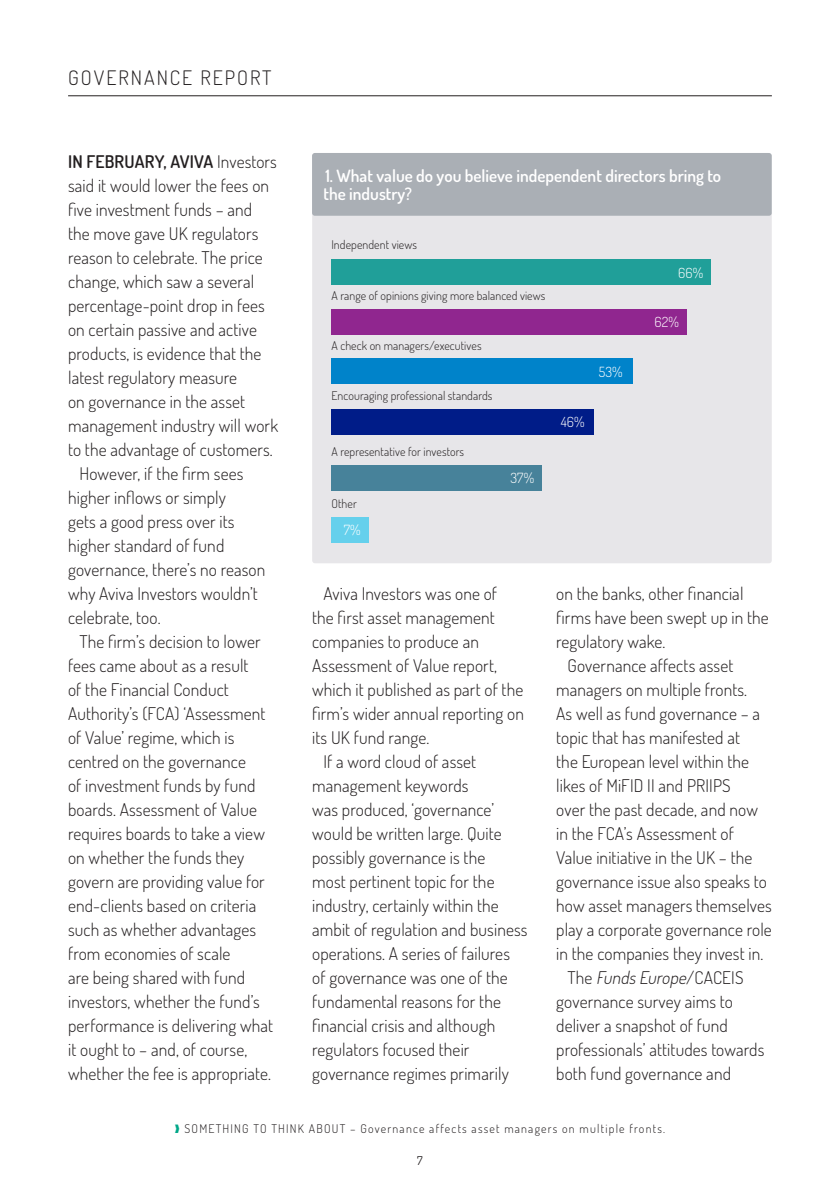
<style>
.page{position:relative;width:840px;height:1191px;background:#fff}
.page>*{position:absolute;margin:0;border:0;box-sizing:border-box;transform-origin:0 0}
.t1{font:300 20px "Dosis";letter-spacing:.1em;color:#231f20}
.t2{font:300 17.6px/24px "Dosis";letter-spacing:.01em;color:#231f20}
.t3{font:600 17px/18px "Dosis";color:#fff}
.t4{font:300 14px "Dosis";letter-spacing:.005em;color:#fff}
.INTERSTATE_FULLY_JUS{font:300 12px "Dosis";letter-spacing:.005em;color:#231f20}
.INTERSTATE_FULLY_JUS-2{font:300 12px "Dosis";letter-spacing:.1em;color:#231f20}
.t5{font:12px "Dosis";color:#231f20}
.s1{font-weight:600}
.s2{font-style:italic}
</style>
<div class="page">
<hr style="left:68px;top:95px;width:703px;height:1px;background:#231f20">
<div style="left:312px;top:211px;width:459px;height:352px;background:#e7e6e9;border-radius:3px"></div>
<div style="left:312px;top:153px;width:459px;height:63px;background:#aaafb5;border-radius:3px"></div>
<div style="left:331px;top:358px;width:302px;height:26px;background:#0083ca"></div>
<div style="left:331px;top:260px;width:379px;height:25px;background:#209f99"></div>
<div style="left:331px;top:309px;width:355px;height:25px;background:#90268f"></div>
<div style="left:331px;top:409px;width:262px;height:26px;background:#001c88"></div>
<div style="left:331px;top:465px;width:210px;height:26px;background:#47829a"></div>
<div style="left:331px;top:517px;width:37px;height:25px;background:#65d0ec"></div>
<p class="t1" style="left:68px;top:65px;width:205px">GOVERNANCE REPORT</p>
<p class="t2" style="left:68px;top:149px;width:211px"><span class="s1">IN FEBRUARY, AVIVA</span> Investors said it would lower the fees on five investment funds – and the move gave UK regulators reason to celebrate. The price change, which saw a several percentage-point drop in fees on certain passive and active products, is evidence that the latest regulatory measure<br>on governance in the asset management industry will work to the advantage of customers.</p>
<p class="t2" style="left:68px;top:461px;width:199px;text-indent:11px">However, if the firm sees higher inflows or simply<br>gets a good press over its higher standard of fund governance, there’s no reason why Aviva Investors wouldn’t celebrate, too.</p>
<p class="t2" style="left:68px;top:629px;width:206px;text-indent:11px">The firm’s decision to lower fees came about as a result<br>of the Financial Conduct<br>Authority’s (FCA) ‘Assessment of Value’ regime, which is centred on the governance<br>of investment funds by fund boards. Assessment of Value requires boards to take a view on whether the funds they govern are providing value for end-clients based on criteria such as whether advantages from economies of scale<br>are being shared with fund investors, whether the fund’s performance is delivering what it ought to – and, of course, whether the fee is appropriate.</p>
<p class="t3" style="left:323px;top:167px;width:399px">1. What value do you believe independent directors bring to the industry?</p>
<p class="INTERSTATE_FULLY_JUS" style="left:331px;top:237px;width:87px">Independent views</p>
<p class="t4" style="left:677px;top:263px;width:26px">66%</p>
<p class="INTERSTATE_FULLY_JUS" style="left:331px;top:288px;width:215px">A range of opinions giving more balanced views</p>
<p class="INTERSTATE_FULLY_JUS" style="left:331px;top:338px;width:151px">A check on managers/executives</p>
<p class="INTERSTATE_FULLY_JUS" style="left:331px;top:388px;width:162px">Encouraging professional standards</p>
<p class="t4" style="left:654px;top:313px;width:26px">62%</p>
<p class="t4" style="left:598px;top:362px;width:25px">53%</p>
<p class="t4" style="left:560px;top:413px;width:25px">46%</p>
<p class="INTERSTATE_FULLY_JUS" style="left:331px;top:444px;width:134px">A representative for investors</p>
<p class="t4" style="left:510px;top:469px;width:25px">37%</p>
<p class="INTERSTATE_FULLY_JUS" style="left:331px;top:495px;width:27px">Other</p>
<p class="t4" style="left:344px;top:521px;width:18px">7%</p>
<p class="t2" style="left:556px;top:581px;width:214px">on the banks, other financial firms have been swept up in the regulatory wake.</p>
<p class="t2" style="left:556px;top:653px;width:217px;text-indent:11px">Governance affects asset managers on multiple fronts.<br>As well as fund governance – a topic that has manifested at<br>the European level within the likes of MiFID II and PRIIPS<br>over the past decade, and now in the FCA’s Assessment of<br>Value initiative in the UK – the governance issue also speaks to how asset managers themselves play a corporate governance role in the companies they invest in.</p>
<p class="t2" style="left:556px;top:965px;width:209px;text-indent:11px">T h e <span class="s2">FundsEurope</span>/ CA C E I S governance survey aims to deliver a snapshot of fund professionals’ attitudes towards both fund governance and</p>
<p class="INTERSTATE_FULLY_JUS-2" style="left:184px;top:1120px;width:482px">SOMETHING TO THINK ABOUT – Governance affects asset managers on multiple fronts.</p>
<p class="t2" style="left:312px;top:581px;width:213px;text-indent:11px">Aviva Investors was one of<br>the first asset management companies to produce an<br>Assessment of Value report, which it published as part of the firm’s wider annual reporting on its UK fund range.</p>
<p class="t2" style="left:312px;top:749px;width:217px;text-indent:11px">If a word cloud of asset management keywords<br>was produced, ‘governance’ would be written large. Quite possibly governance is the<br>most pertinent topic for the industry, certainly within the ambit of regulation and business operations. A series of failures of governance was one of the fundamental reasons for the financial crisis and although regulators focused their governance regimes primarily</p>
<p class="t5" style="left:417px;top:1152px;width:7px">7</p>
</div>
